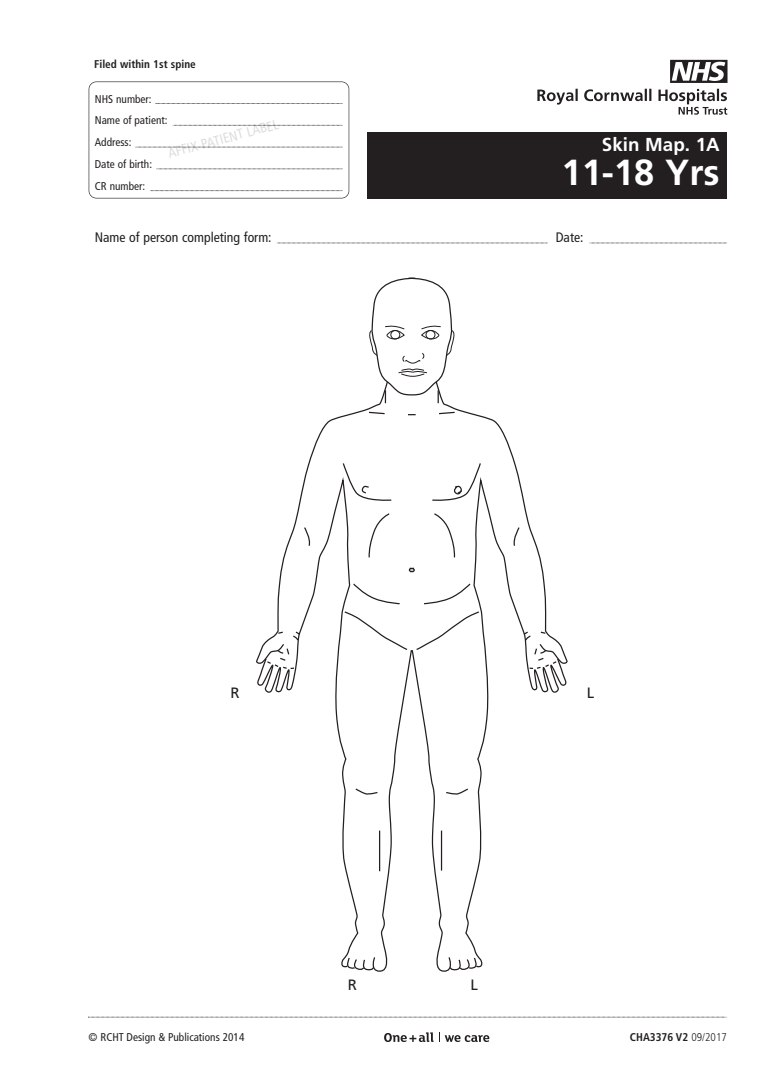
<style>
.page{position:relative;width:780px;height:1088px;background:#fff}
.page>*{position:absolute;margin:0;border:0;box-sizing:border-box;transform-origin:0 0}
.t1{font:700 36.25px "Frutiger";color:#fff}
.t2{font:700 18.75px "Frutiger";color:#fff}
.t3{font:15px "Frutiger";color:#231f20}
.t4{font:condensed 13.75px "Frutiger";color:#231f20}
.t5{font:condensed 13.75px "Frutiger";color:#dcdddf}
.t6{font:condensed 11.25px/21.8px "Frutiger";color:#231f20}
.t7{font:700 condensed 11.25px "Frutiger";color:#231f20}
.s1{font-weight:300}
</style>
<div class="page">
<div style="left:367px;top:132px;width:359px;height:66px;background:#231f20"></div>
<svg style="left:277px;top:243px;width:271px;height:1px"></svg>
<svg style="left:589px;top:243px;width:138px;height:1px"></svg>
<svg style="left:304px;top:403px;width:82px;height:77px"></svg>
<svg style="left:256px;top:480px;width:95px;height:487px"></svg>
<svg style="left:266px;top:647px;width:28px;height:23px"></svg>
<svg style="left:353px;top:583px;width:47px;height:22px"></svg>
<svg style="left:367px;top:411px;width:19px;height:4px"></svg>
<svg style="left:342px;top:462px;width:50px;height:41px"></svg>
<svg style="left:368px;top:513px;width:22px;height:45px"></svg>
<svg style="left:437px;top:403px;width:131px;height:260px"></svg>
<svg style="left:464px;top:480px;width:103px;height:487px"></svg>
<svg style="left:529px;top:647px;width:29px;height:23px"></svg>
<svg style="left:424px;top:583px;width:47px;height:22px"></svg>
<svg style="left:408px;top:567px;width:7px;height:6px"></svg>
<svg style="left:343px;top:611px;width:137px;height:361px"></svg>
<svg style="left:369px;top:278px;width:86px;height:125px"></svg>
<svg style="left:437px;top:411px;width:19px;height:4px"></svg>
<svg style="left:432px;top:462px;width:49px;height:41px"></svg>
<svg style="left:434px;top:513px;width:21px;height:46px"></svg>
<hr style="left:379px;top:830px;width:1px;height:41px;background:#231f20">
<hr style="left:441px;top:830px;width:1px;height:40px;background:#231f20">
<svg style="left:88px;top:1017px;width:639px;height:1px"></svg>
<div style="left:89px;top:81px;width:260px;height:117px;border:1px solid #231f20;border-radius:8px"></div>
<svg style="left:156px;top:103px;width:187px;height:1px"></svg>
<svg style="left:173px;top:125px;width:170px;height:1px"></svg>
<svg style="left:156px;top:169px;width:187px;height:1px"></svg>
<svg style="left:135px;top:147px;width:208px;height:1px"></svg>
<svg style="left:150px;top:190px;width:193px;height:1px"></svg>
<svg style="left:537px;top:89px;width:190px;height:26px"></svg>
<svg style="left:670px;top:60px;width:57px;height:23px"></svg>
<svg style="left:384px;top:1032px;width:49px;height:10px"></svg>
<svg style="left:439px;top:1032px;width:50px;height:10px"></svg>
<p class="t7" style="left:94px;top:60px;width:103px">Filed within 1st spine</p>
<p class="t6" style="left:95px;top:89px;width:74px">NHS number:<br>Name of patient:<br>Address:<br>Date of birth:<br>CR number:</p>
<p class="t5" style="left:167px;top:148px;width:115px;rotate:-15deg">AFFIX PATIENT LABEL</p>
<h2 class="t2" style="left:602px;top:137px;width:119px">Skin Map. 1A</h2>
<h1 class="t1" style="left:561px;top:158px;width:160px">11-18 Yrs</h1>
<p class="t4" style="left:95px;top:231px;width:178px">Name of person completing form:</p>
<p class="t4" style="left:555px;top:231px;width:29px">Date:</p>
<h3 class="t3" style="left:230px;top:687px;width:11px">R</h3>
<h3 class="t3" style="left:586px;top:687px;width:9px">L</h3>
<h3 class="t3" style="left:348px;top:978px;width:11px">R</h3>
<h3 class="t3" style="left:470px;top:978px;width:9px">L</h3>
<p class="t6" style="left:89px;top:1027px;width:157px">© RCHT Design &amp; Publications 2014</p>
<p class="t7" style="left:630px;top:1033px;width:98px">CHA3376 V2 <span class="s1">09/2017</span></p>
</div>
